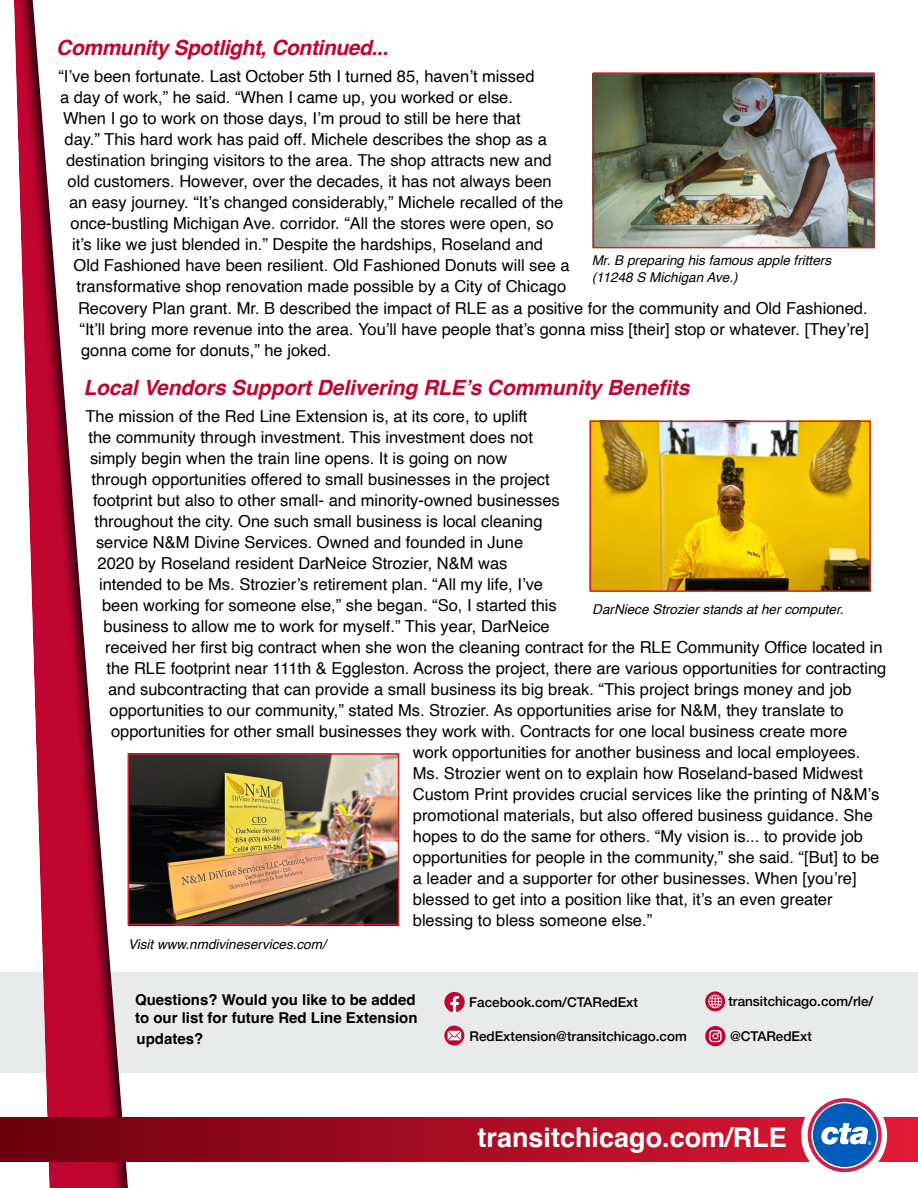
<style>
.page{position:relative;width:918px;height:1188px;background:#fff}
.page>*{position:absolute;margin:0;border:0;box-sizing:border-box;transform-origin:0 0}
.t1{font:700 27px "Helvetica";color:#fff}
.t2{font:italic 700 21px "Helvetica";letter-spacing:-.005em;color:#c00630}
.t3{font:16.5px "Helvetica";color:#000}
.t4{font:700 15px/18px "Helvetica";color:#000}
.t5{font:italic 13.5px/16.2px "Helvetica";color:#000}
.t6{font:500 13.5px "Helvetica Neue";color:#000}
</style>
<div class="page">
<div style="left:0;top:972px;width:918px;height:101px;background:#e9eaea"></div>
<div style="left:1px;top:0;width:142px;height:1188px;background:#000;opacity:.75"></div>
<div style="left:0;top:1118px;width:918px;height:43px;background:linear-gradient(to right,#6c000e,#e21937)"></div>
<img style="left:596px;top:75px;width:276px;height:170px">
<div style="left:593px;top:72px;width:282px;height:176px;border:2px solid #d2232a"></div>
<svg style="left:705px;top:991px;width:20px;height:20px"></svg>
<svg style="left:708px;top:995px;width:14px;height:13px"></svg>
<svg style="left:444px;top:992px;width:21px;height:20px"></svg>
<svg style="left:705px;top:1026px;width:21px;height:20px"></svg>
<svg style="left:444px;top:1026px;width:20px;height:20px"></svg>
<svg style="left:448px;top:1031px;width:13px;height:9px"></svg>
<img style="left:131px;top:756px;width:265px;height:166px">
<div style="left:128px;top:753px;width:271px;height:172px;border:2px solid #d2232a"></div>
<img style="left:593px;top:424px;width:275px;height:165px">
<div style="left:590px;top:421px;width:281px;height:171px;border:2px solid #d2232a"></div>
<div style="left:801px;top:1092px;width:86px;height:87px;background:#fff;border-radius:50%"></div>
<svg style="left:808px;top:1098px;width:74px;height:74px"></svg>
<p class="t2" style="left:56px;top:35px;width:333px">Community Spotlight, Continued...</p>
<p class="t3" style="left:58px;top:64px;width:478px">“I’ve been fortunate. Last October 5th I turned 85, haven’t missed</p>
<p class="t3" style="left:60px;top:85px;width:455px">a day of work,” he said. “When I came up, you worked or else.</p>
<p class="t3" style="left:63px;top:106px;width:459px">When I go to work on those days, I’m proud to still be here that</p>
<p class="t3" style="left:65px;top:127px;width:484px">day.” This hard work has paid off. Michele describes the shop as a</p>
<p class="t3" style="left:66px;top:148px;width:487px">destination bringing visitors to the area. The shop attracts new and</p>
<p class="t3" style="left:68px;top:169px;width:486px">old customers. However, over the decades, it has not always been</p>
<p class="t3" style="left:69px;top:190px;width:496px">an easy journey. “It’s changed considerably,” Michele recalled of the</p>
<p class="t3" style="left:71px;top:211px;width:485px">once-bustling Michigan Ave. corridor. “All the stores were open, so</p>
<p class="t3" style="left:72px;top:232px;width:473px">it’s like we just blended in.” Despite the hardships, Roseland and</p>
<p class="t3" style="left:74px;top:253px;width:498px">Old Fashioned have been resilient. Old Fashioned Donuts will see a</p>
<p class="t3" style="left:77px;top:274px;width:491px">transformative shop renovation made possible by a City of Chicago</p>
<p class="t3" style="left:78px;top:295px;width:791px">Recovery Plan grant. Mr. B described the impact of RLE as a positive for the community and Old Fashioned.</p>
<p class="t3" style="left:80px;top:316px;width:791px">“It’ll bring more revenue into the area. You’ll have people that’s gonna miss [their] stop or whatever. [They’re]</p>
<p class="t3" style="left:81px;top:337px;width:252px">gonna come for donuts,” he joked.</p>
<p class="t5" style="left:592px;top:253px;width:241px">Mr. B preparing his famous apple fritters (11248 S Michigan Ave.)</p>
<p class="t2" style="left:83px;top:375px;width:608px">Local Vendors Support Delivering RLE’s Community Benefits</p>
<p class="t3" style="left:86px;top:404px;width:444px">The mission of the Red Line Extension is, at its core, to uplift</p>
<p class="t3" style="left:89px;top:425px;width:446px">the community through investment. This investment does not</p>
<p class="t3" style="left:90px;top:446px;width:419px">simply begin when the train line opens. It is going on now</p>
<p class="t3" style="left:92px;top:467px;width:460px">through opportunities offered to small businesses in the project</p>
<p class="t3" style="left:93px;top:488px;width:468px">footprint but also to other small- and minority-owned businesses</p>
<p class="t3" style="left:95px;top:509px;width:450px">throughout the city. One such small business is local cleaning</p>
<p class="t3" style="left:96px;top:530px;width:429px">service N&amp;M Divine Services. Owned and founded in June</p>
<p class="t3" style="left:98px;top:551px;width:411px">2020 by Roseland resident DarNeice Strozier, N&amp;M was</p>
<p class="t3" style="left:99px;top:572px;width:446px">intended to be Ms. Strozier’s retirement plan. “All my life, I’ve</p>
<p class="t3" style="left:102px;top:593px;width:456px">been working for someone else,” she began. “So, I started this</p>
<p class="t3" style="left:104px;top:614px;width:448px">business to allow me to work for myself.” This year, DarNeice</p>
<p class="t3" style="left:105px;top:635px;width:779px">received her first big contract when she won the cleaning contract for the RLE Community Office located in</p>
<p class="t3" style="left:107px;top:656px;width:781px">the RLE footprint near 111th &amp; Eggleston. Across the project, there are various opportunities for contracting</p>
<p class="t3" style="left:108px;top:677px;width:745px">and subcontracting that can provide a small business its big break. “This project brings money and job</p>
<p class="t3" style="left:110px;top:698px;width:736px">opportunities to our community,” stated Ms. Strozier. As opportunities arise for N&amp;M, they translate to</p>
<p class="t3" style="left:111px;top:719px;width:738px">opportunities for other small businesses they work with. Contracts for one local business create more</p>
<p class="t3" style="left:413px;top:740px;width:449px">work opportunities for another business and local employees.</p>
<p class="t3" style="left:413px;top:761px;width:452px">Ms. Strozier went on to explain how Roseland-based Midwest</p>
<p class="t3" style="left:413px;top:782px;width:468px">Custom Print provides crucial services like the printing of N&amp;M’s</p>
<p class="t3" style="left:413px;top:803px;width:462px">promotional materials, but also offered business guidance. She</p>
<p class="t3" style="left:413px;top:824px;width:452px">hopes to do the same for others. “My vision is... to provide job</p>
<p class="t3" style="left:413px;top:845px;width:468px">opportunities for people in the community,” she said. “[But] to be</p>
<p class="t3" style="left:413px;top:866px;width:445px">a leader and a supporter for other businesses. When [you’re]</p>
<p class="t3" style="left:413px;top:887px;width:421px">blessed to get into a position like that, it’s an even greater</p>
<p class="t3" style="left:413px;top:908px;width:241px">blessing to bless someone else.”</p>
<p class="t5" style="left:592px;top:601px;width:253px">DarNiece Strozier stands at her computer.</p>
<p class="t5" style="left:128px;top:936px;width:199px">Visit www.nmdivineservices.com/</p>
<p class="t4" style="left:135px;top:992px;width:284px">Questions? Would you like to be added to our list for future Red Line Extension</p>
<p class="t4" style="left:137px;top:1032px;width:68px">updates?</p>
<p class="t6" style="left:469px;top:991px;width:170px">Facebook.com/CTARedExt</p>
<p class="t6" style="left:470px;top:1025px;width:219px">RedExtension@transitchicago.com</p>
<p class="t6" style="left:728px;top:990px;width:146px">transitchicago.com/rle/</p>
<p class="t6" style="left:730px;top:1025px;width:83px">@CTARedExt</p>
<h1 class="t1" style="left:478px;top:1121px;width:311px">transitchicago.com/RLE</h1>
</div>
